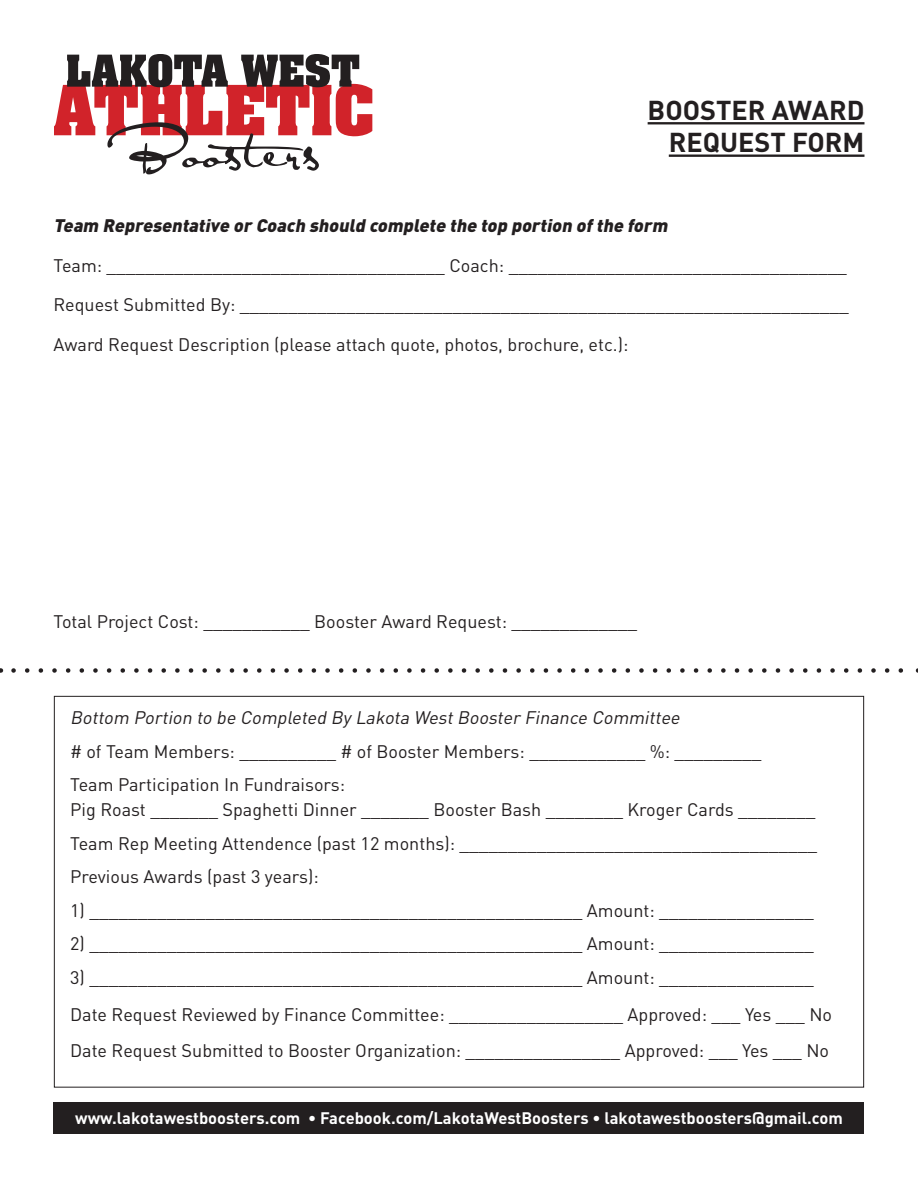
<style>
.page{position:relative;width:918px;height:1188px;background:#fff}
.page>*{position:absolute;margin:0;border:0;box-sizing:border-box;transform-origin:0 0}
.t1{font:700 27px "DIN";color:#231f20}
.t2{font:18px "DIN";color:#231f20}
.t3{font:italic 900 18px "DIN";color:#231f20}
.t4{font:italic 18px "DIN";color:#231f20}
.t5{font:700 16.5px "DIN";color:#fff}
</style>
<div class="page">
<svg style="left:54px;top:54px;width:318px;height:121px"></svg>
<hr style="left:648px;top:122px;width:216px;height:2px;background:#231f20">
<hr style="left:669px;top:155px;width:195px;height:2px;background:#231f20">
<div style="left:54px;top:1102px;width:810px;height:32px;background:#231f20"></div>
<svg style="left:14px;top:668px;width:889px;height:5px"></svg>
<p class="t1" style="left:648px;top:92px;width:218px">BOOSTER AWARD</p>
<p class="t1" style="left:669px;top:125px;width:197px">REQUEST FORM</p>
<p class="t3" style="left:54px;top:213px;width:619px">Team Representative or Coach should complete the top portion ofthe form</p>
<p class="t2" style="left:54px;top:254px;width:795px">Team: ___________________________________ Coach: ___________________________________</p>
<p class="t2" style="left:54px;top:293px;width:797px">Request Submitted By: _______________________________________________________________</p>
<p class="t2" style="left:54px;top:333px;width:576px">Award Request Description (please attach quote, photos, brochure, etc.):</p>
<p class="t2" style="left:54px;top:610px;width:585px">Total Project Cost: ___________ Booster Award Request: _____________</p>
<p class="t4" style="left:70px;top:706px;width:615px">Bottom Portion to be Completed By Lakota WestBooster Finance Committee</p>
<p class="t2" style="left:70px;top:740px;width:693px"># of Team Members: __________ # of Booster Members: ____________ %: _________</p>
<p class="t2" style="left:70px;top:774px;width:277px">Team Participation In Fundraisors:</p>
<p class="t2" style="left:70px;top:798px;width:747px">Pig Roast _______ Spaghetti Dinner _______ Booster Bash ________ Kroger Cards ________</p>
<p class="t2" style="left:70px;top:832px;width:749px">Team Rep Meeting Attendence (past 12 months): _____________________________________</p>
<p class="t2" style="left:70px;top:865px;width:250px">Previous Awards (past 3 years):</p>
<p class="t2" style="left:70px;top:899px;width:745px">1) ___________________________________________________ Amount: ________________</p>
<p class="t2" style="left:70px;top:933px;width:745px">2) ___________________________________________________ Amount: ________________</p>
<p class="t2" style="left:70px;top:966px;width:745px">3) ___________________________________________________ Amount: ________________</p>
<p class="t2" style="left:70px;top:1003px;width:763px">Date Request Reviewed by Finance Committee: __________________ Approved: ___ Yes ___ No</p>
<p class="t2" style="left:70px;top:1039px;width:760px">Date Request Submitted to Booster Organization: ________________ Approved: ___ Yes ___ No</p>
<p class="t5" style="left:75px;top:1107px;width:769px">www.lakotawestboosters.com • Facebook.com/LakotaWestBoosters • lakotawestboosters@gmail.com</p>
</div>
